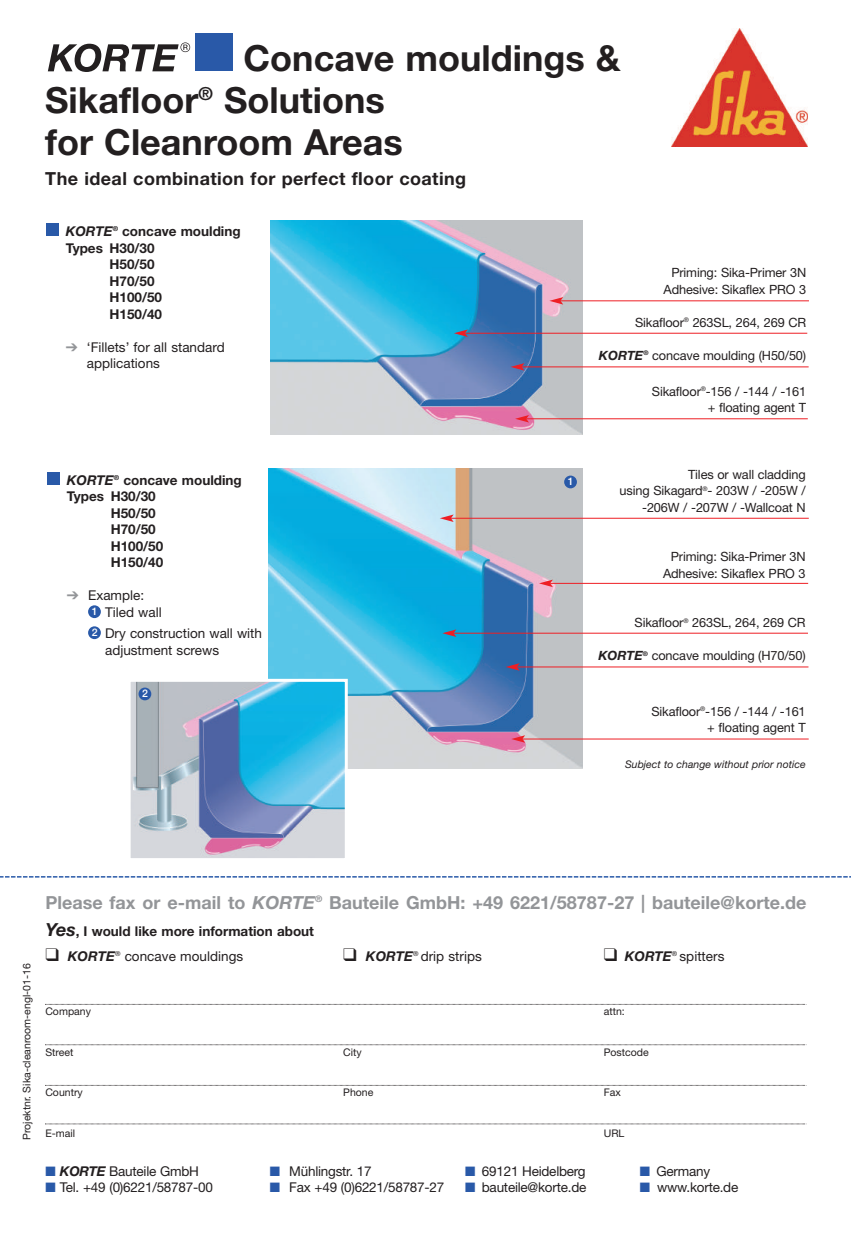
<style>
.page{position:relative;width:851px;height:1234px;background:#fff}
.page>*{position:absolute;margin:0;border:0;box-sizing:border-box;transform-origin:0 0}
.t1{font:700 36px/42px "Helvetica Neue LT";color:#231f20}
.t2{font:700 18px "Helvetica Neue LT";color:#939598}
.t3{font:700 18px "Helvetica Neue LT";letter-spacing:.02em;color:#231f20}
.t4{font:13.5px/16.5px "Helvetica Neue LT";color:#231f20}
.t5{font:700 13.5px "Helvetica Neue LT";color:#231f20}
.t6{font:12.75px/16.5px "Helvetica Neue LT";letter-spacing:-.01em;color:#231f20;text-align:right}
.t7{font:10.5px "Helvetica Neue LT";letter-spacing:.005em;color:#231f20}
.t8{font:italic 10.5px "Helvetica Neue LT";color:#231f20}
.t9{font:500 10.5px/21px "Helvetica Neue LT";color:#fff}
.s1{font-style:italic}
.s2{font-weight:700;font-style:italic}
.s3{font-style:italic;font-size:18px}
.s4{color:#2959a8}
</style>
<div class="page">
<img style="left:270px;top:220px;width:312px;height:214px">
<div style="left:46px;top:223px;width:13px;height:13px;background:#2959a8"></div>
<img style="left:268px;top:468px;width:315px;height:300px">
<div style="left:88px;top:605px;width:13px;height:13px;background:#2959a8;border-radius:50%"></div>
<div style="left:88px;top:626px;width:13px;height:13px;background:#2959a8;border-radius:50%"></div>
<div style="left:47px;top:472px;width:13px;height:13px;background:#2959a8"></div>
<hr style="left:560px;top:300px;width:248px;height:1px;background:#ee1e24">
<svg style="left:549px;top:297px;width:14px;height:7px"></svg>
<hr style="left:465px;top:333px;width:342px;height:1px;background:#ee1e24">
<svg style="left:454px;top:329px;width:13px;height:8px"></svg>
<hr style="left:526px;top:418px;width:281px;height:1px;background:#ee1e24">
<svg style="left:515px;top:415px;width:14px;height:7px"></svg>
<hr style="left:550px;top:583px;width:258px;height:1px;background:#ee1e24">
<svg style="left:539px;top:579px;width:13px;height:8px"></svg>
<hr style="left:517px;top:666px;width:291px;height:1px;background:#ee1e24">
<svg style="left:505px;top:663px;width:14px;height:7px"></svg>
<hr style="left:522px;top:738px;width:286px;height:1px;background:#ee1e24">
<svg style="left:511px;top:735px;width:14px;height:7px"></svg>
<hr style="left:451px;top:517px;width:357px;height:1px;background:#ee1e24">
<svg style="left:439px;top:514px;width:14px;height:8px"></svg>
<hr style="left:521px;top:366px;width:287px;height:1px;background:#ee1e24">
<svg style="left:510px;top:363px;width:14px;height:7px"></svg>
<img style="left:132px;top:682px;width:212px;height:174px">
<div style="left:128px;top:678px;width:220px;height:182px;border:3px solid #fff"></div>
<hr style="left:453px;top:632px;width:354px;height:1px;background:#ee1e24">
<svg style="left:442px;top:629px;width:14px;height:7px"></svg>
<div style="left:564px;top:475px;width:13px;height:13px;background:#2959a8;border-radius:50%"></div>
<div style="left:138px;top:687px;width:13px;height:13px;background:#2959a8;border-radius:50%"></div>
<div style="left:195px;top:34px;width:37px;height:37px;background:#2959a8"></div>
<svg style="left:48px;top:42px;width:142px;height:30px"></svg>
<img style="left:671px;top:28px;width:136px;height:118px">
<svg style="left:45px;top:1003px;width:760px;height:1px"></svg>
<svg style="left:45px;top:1044px;width:761px;height:1px"></svg>
<svg style="left:45px;top:1084px;width:760px;height:1px"></svg>
<svg style="left:45px;top:1123px;width:761px;height:1px"></svg>
<svg style="left:0;top:876px;width:850px;height:1px"></svg>
<h1 class="t1" style="left:45px;top:40px;width:576px;text-indent:198px">Concave mouldings &amp;<br>Sikafloor<sup>®</sup> Solutions<br>for Cleanroom Areas</h1>
<h2 class="t3" style="left:45px;top:172px;width:422px">The ideal combination for perfect floor coating</h2>
<p class="t5" style="left:66px;top:226px;width:176px"><span class="s1">KORTE</span><sup>®</sup> concave moulding</p>
<p class="t5" style="left:66px;top:243px;width:90px">Types H30/30</p>
<p class="t5" style="left:110px;top:259px;width:47px">H50/50</p>
<p class="t5" style="left:110px;top:276px;width:47px">H70/50</p>
<p class="t5" style="left:110px;top:292px;width:54px">H100/50</p>
<p class="t5" style="left:110px;top:309px;width:54px">H150/40</p>
<p class="t4" style="left:87px;top:340px;width:139px">‘Fillets’ for all standard applications</p>
<p class="t5" style="left:67px;top:475px;width:176px"><span class="s1">KORTE</span><sup>®</sup> concave moulding</p>
<p class="t5" style="left:67px;top:491px;width:90px">Types H30/30</p>
<p class="t5" style="left:111px;top:508px;width:47px">H50/50</p>
<p class="t5" style="left:111px;top:524px;width:47px">H70/50</p>
<p class="t5" style="left:111px;top:541px;width:54px">H100/50</p>
<p class="t5" style="left:111px;top:557px;width:54px">H150/40</p>
<p class="t4" style="left:105px;top:588px;width:58px;text-indent:-17px">Example:<br>Tiled wall</p>
<p class="t4" style="left:105px;top:626px;width:158px">Dry construction wall with adjustment screws</p>
<p class="t9" style="left:92px;top:601px;width:7px">1<br>2</p>
<p class="t9" style="left:142px;top:684px;width:7px">2</p>
<p class="t9" style="left:567px;top:472px;width:7px">1</p>
<p class="t6" style="left:663px;top:265px;width:144px">Priming: Sika-Primer 3N<br>Adhesive: Sikaflex PRO 3</p>
<p class="t6" style="left:635px;top:315px;width:173px">Sikafloor<sup>®</sup> 263SL, 264, 269 CR</p>
<p class="t6" style="left:599px;top:348px;width:209px"><span class="s2">KORTE</span><sup>®</sup> concave moulding (H50/50)</p>
<p class="t6" style="left:652px;top:384px;width:156px">Sikafloor<sup>®</sup>-156 / -144 / -161 + floating agent T</p>
<p class="t6" style="left:619px;top:467px;width:187px">Tiles or wall cladding<br>using Sikagard<sup>®</sup>- 203W / -205W / -206W / -207W / -Wallcoat N</p>
<p class="t6" style="left:663px;top:549px;width:144px">Priming: Sika-Primer 3N<br>Adhesive: Sikaflex PRO 3</p>
<p class="t6" style="left:634px;top:615px;width:173px">Sikafloor<sup>®</sup> 263SL, 264, 269 CR</p>
<p class="t6" style="left:598px;top:648px;width:209px"><span class="s2">KORTE</span><sup>®</sup> concave moulding (H70/50)</p>
<p class="t6" style="left:651px;top:704px;width:156px">Sikafloor<sup>®</sup>-156 / -144 / -161 + floating agent T</p>
<p class="t8" style="left:625px;top:760px;width:182px">Subject to change without prior notice</p>
<p class="t7" style="left:23px;top:1139px;width:178px;rotate:-90deg">Projektnr. Sika-cleanroom-engl-01-16</p>
<h2 class="t2" style="left:45px;top:895px;width:762px">Please fax or e-mail to <span class="s1">KORTE</span><sup>®</sup> Bauteile GmbH: +49 6221/58787-27 | bauteile@korte.de</h2>
<p class="t5" style="left:45px;top:925px;width:270px"><span class="s3">Yes</span>, I would like more information about</p>
<p class="t4" style="left:45px;top:949px;width:199px">❑ <span class="s2">KORTE</span><sup>®</sup> concave mouldings</p>
<p class="t4" style="left:343px;top:949px;width:140px">❑ <span class="s2">KORTE</span><sup>®</sup> drip strips</p>
<p class="t4" style="left:603px;top:949px;width:122px">❑ <span class="s2">KORTE</span><sup>®</sup> spitters</p>
<p class="t7" style="left:45px;top:1007px;width:47px">Company</p>
<p class="t7" style="left:603px;top:1007px;width:23px">attn:</p>
<p class="t7" style="left:45px;top:1047px;width:30px">Street</p>
<p class="t7" style="left:343px;top:1047px;width:20px">City</p>
<p class="t7" style="left:603px;top:1047px;width:47px">Postcode</p>
<p class="t7" style="left:45px;top:1088px;width:39px">Country</p>
<p class="t7" style="left:343px;top:1088px;width:32px">Phone</p>
<p class="t7" style="left:603px;top:1088px;width:19px">Fax</p>
<p class="t7" style="left:45px;top:1128px;width:31px">E-mail</p>
<p class="t7" style="left:603px;top:1128px;width:22px">URL</p>
<p class="t4" style="left:46px;top:1163px;width:155px"><span class="s4">■</span> <span class="s2">KORTE</span> Bauteile GmbH</p>
<p class="t4" style="left:270px;top:1163px;width:103px"><span class="s4">■</span> Mühlingstr. 17</p>
<p class="t4" style="left:465px;top:1163px;width:122px"><span class="s4">■</span> 69121 Heidelberg</p>
<p class="t4" style="left:639px;top:1163px;width:72px"><span class="s4">■</span> Germany</p>
<p class="t4" style="left:46px;top:1179px;width:169px"><span class="s4">■</span> Tel. +49 (0)6221/58787-00</p>
<p class="t4" style="left:270px;top:1179px;width:176px"><span class="s4">■</span> Fax +49 (0)6221/58787-27</p>
<p class="t4" style="left:465px;top:1179px;width:123px"><span class="s4">■</span> bauteile@korte.de</p>
<p class="t4" style="left:639px;top:1179px;width:100px"><span class="s4">■</span> www.korte.de</p>
</div>
